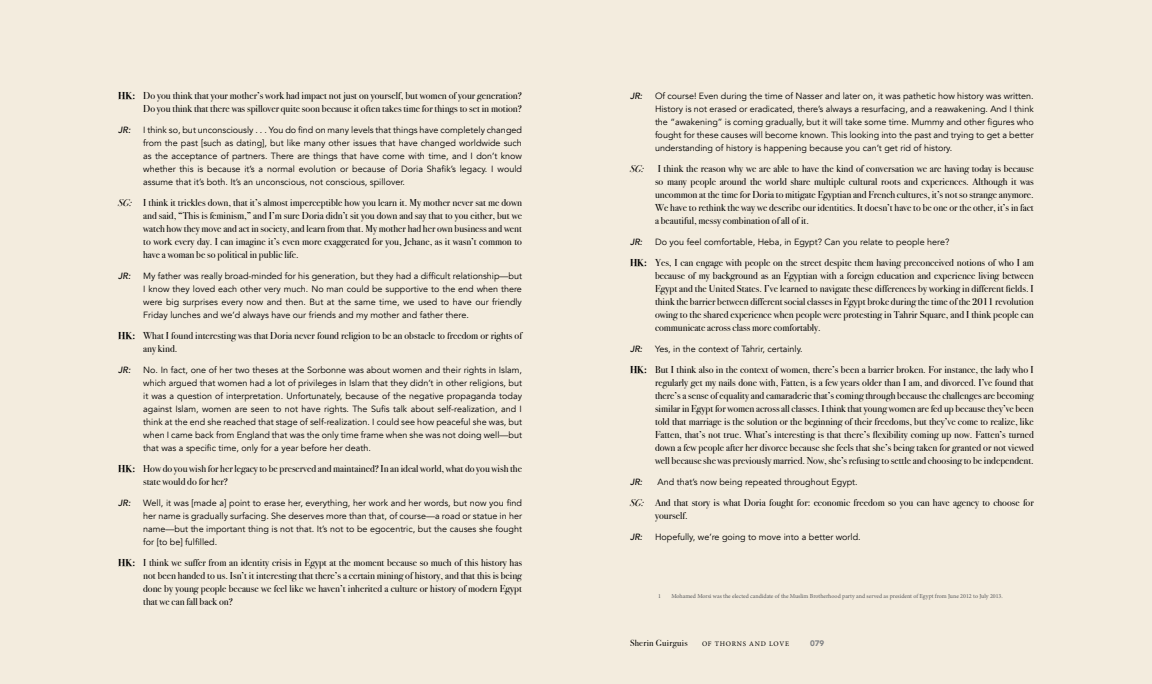
<style>
.page{position:relative;width:1152px;height:684px;background:#f3ecde}
.page>*{position:absolute;margin:0;border:0;box-sizing:border-box;transform-origin:0 0}
.t1{font:10px/13px "Bodoni Svty Two ITCTT";color:#000;text-align:justify}
.t2{font:italic 10px "Bodoni Svty Two ITCTT";color:#000}
.t3{font:9px/13px "Avenir";color:#000;text-align:justify}
.t4{font:italic 500 9px "Avenir";color:#000}
.t5{font:9px "Bodoni Svty Two ITCTT";letter-spacing:.03em;color:#000}
.t6{font:900 8px "Avenir";color:#808285}
.t7{font:7px "Minion Pro";letter-spacing:.11em;color:#000}
.t8{font:6px "Minion Pro";letter-spacing:-.005em;color:#58595b}
.s1{font-weight:700}
.s2{font-style:italic}
</style>
<div class="page">
<p class="t1" style="left:118px;top:88px;width:405px;text-align:right"><span class="s1">HK:</span> Do you think that your mother’s work had impact not just on yourself, but women of your generation?<br>Do you think that there was spillover quite soon because it often takes time for things to set in motion?</p>
<p class="t4" style="left:118px;top:125px;width:14px">JR:</p>
<p class="t3" style="left:143px;top:124px;width:380px">I think so, but unconsciously . . . You do find on many levels that things have completely changed from the past [such as dating], but like many other issues that have changed worldwide such as the acceptance of partners. There are things that have come with time, and I don’t know whether this is because it’s a normal evolution or because of Doria Shafik’s legacy. I would assume that it’s both. It’s an unconscious, not conscious, spillover.</p>
<p class="t1" style="left:143px;top:195px;width:380px;text-indent:-25px"><span class="s2">SG:</span> I think it trickles down, that it’s almost imperceptible how you learn it. My mother never sat me down and said, “This is feminism,” and I’m sure Doria didn’t sit you down and say that to you either, but we watch how they move and act in society, and learn from that. My mother had her own business and went to work every day. I can imagine it’s even more exaggerated for you, Jehane, as it wasn’t common to have a woman be so political in public life.</p>
<p class="t4" style="left:118px;top:271px;width:14px">JR:</p>
<p class="t3" style="left:143px;top:270px;width:380px">My father was really broad-minded for his generation, but they had a difficult relationship—but I know they loved each other very much. No man could be supportive to the end when there were big surprises every now and then. But at the same time, we used to have our friendly Friday lunches and we’d always have our friends and my mother and father there.</p>
<p class="t1" style="left:143px;top:328px;width:380px;text-indent:-25px"><span class="s1">HK:</span> What I found interesting was that Doria never found religion to be an obstacle to freedom or rights of any kind.</p>
<p class="t4" style="left:118px;top:365px;width:14px">JR:</p>
<p class="t3" style="left:143px;top:364px;width:380px">No. In fact, one of her two theses at the Sorbonne was about women and their rights in Islam, which argued that women had a lot of privileges in Islam that they didn’t in other religions, but it was a question of interpretation. Unfortunately, because of the negative propaganda today against Islam, women are seen to not have rights. The Sufis talk about self-realization, and I think at the end she reached that stage of self-realization. I could see how peaceful she was, but when I came back from England that was the only time frame when she was not doing well—but that was a specific time, only for a year before her death.</p>
<p class="t1" style="left:143px;top:461px;width:380px;text-indent:-25px"><span class="s1">HK:</span> How do you wish for her legacy to be preserved and maintained? In an ideal world, what do you wish the state would do for her?</p>
<p class="t4" style="left:118px;top:498px;width:14px">JR:</p>
<p class="t3" style="left:143px;top:497px;width:380px">Well, it was [made a] point to erase her, everything, her work and her words, but now you find her name is gradually surfacing. She deserves more than that, of course—a road or statue in her name—but the important thing is not that. It’s not to be egocentric, but the causes she fought for [to be] fulfilled.</p>
<p class="t1" style="left:143px;top:555px;width:380px;text-indent:-25px"><span class="s1">HK:</span> I think we suffer from an identity crisis in Egypt at the moment because so much of this history has not been handed to us. Isn’t it interesting that there’s a certain mining of history, and that this is being done by young people because we feel like we haven’t inherited a culture or history of modern Egypt that we can fall back on?</p>
<p class="t4" style="left:630px;top:91px;width:14px">JR:</p>
<p class="t3" style="left:655px;top:90px;width:380px">Of course! Even during the time of Nasser and later on, it was pathetic how history was written.<br>History is not erased or eradicated, there’s always a resurfacing, and a reawakening. And I think the “awakening” is coming gradually, but it will take some time. Mummy and other figures who fought for these causes will become known. This looking into the past and trying to get a better understanding of history is happening because you can’t get rid of history.</p>
<p class="t2" style="left:630px;top:160px;width:15px">SG:</p>
<p class="t1" style="left:655px;top:161px;width:380px">I think the reason why we are able to have the kind of conversation we are having today is because so many people around the world share multiple cultural roots and experiences. Although it was uncommon at the time for Doria to mitigate Egyptian and French cultures, it’s not so strange anymore.<br>We have to rethink the way we describe our identities. It doesn’t have to be one or the other, it’s in fact a beautiful, messy combination of all of it.</p>
<p class="t4" style="left:630px;top:237px;width:14px">JR:</p>
<p class="t3" style="left:655px;top:236px;width:296px">Do you feel comfortable, Heba, in Egypt? Can you relate to people here?</p>
<p class="t1" style="left:655px;top:255px;width:380px;text-indent:-25px"><span class="s1">HK:</span> Yes, I can engage with people on the street despite them having preconceived notions of who I am because of my background as an Egyptian with a foreign education and experience living between Egypt and the United States. I’ve learned to navigate these differences by working in different fields. I think the barrier between different social classes in Egypt broke during the time of the 2011 revolution owing to the shared experience when people were protesting in Tahrir Square, and I think people can communicate across class more comfortably.</p>
<p class="t4" style="left:630px;top:344px;width:14px">JR:</p>
<p class="t3" style="left:655px;top:343px;width:149px">Yes, in the context of Tahrir, certainly.</p>
<p class="t1" style="left:655px;top:362px;width:380px;text-indent:-25px"><span class="s1">HK:</span> But I think also in the context of women, there’s been a barrier broken. For instance, the lady who I regularly get my nails done with, Fatten, is a few years older than I am, and divorced. I’ve found that there’s a sense of equality and camaraderie that’s coming through because the challenges are becoming similar in Egypt for women across all classes. I think that young women are fed up because they’ve been told that marriage is the solution or the beginning of their freedoms, but they’ve come to realize, like Fatten, that’s not true. What’s interesting is that there’s flexibility coming up now. Fatten’s turned down a few people after her divorce because she feels that she’s being taken for granted or not viewed well because she was previously married. Now, she’s refusing to settle and choosing to be independent.</p>
<p class="t4" style="left:630px;top:477px;width:14px">JR:</p>
<p class="t3" style="left:658px;top:476px;width:202px">And that’s now being repeated throughout Egypt.</p>
<p class="t1" style="left:655px;top:495px;width:380px;text-indent:-25px"><span class="s2">SG:</span> And that story is what Doria fought for: economic freedom so you can have agency to choose for yourself.</p>
<p class="t4" style="left:630px;top:532px;width:14px">JR:</p>
<p class="t3" style="left:655px;top:531px;width:207px">Hopefully, we’re going to move into a better world.</p>
<p class="t8" style="left:658px;top:592px;width:4px">1</p>
<p class="t8" style="left:671px;top:592px;width:333px">Mohamed Morsi was the elected candidate of the Muslim Brotherhood party and served as president of Egypt from June 2012 to July 2013.</p>
<p class="t5" style="left:630px;top:635px;width:59px">Sherin Guirguis</p>
<p class="t7" style="left:702px;top:639px;width:89px">OF THORNS AND LOVE</p>
<p class="t6" style="left:810px;top:636px;width:16px">079</p>
</div>
